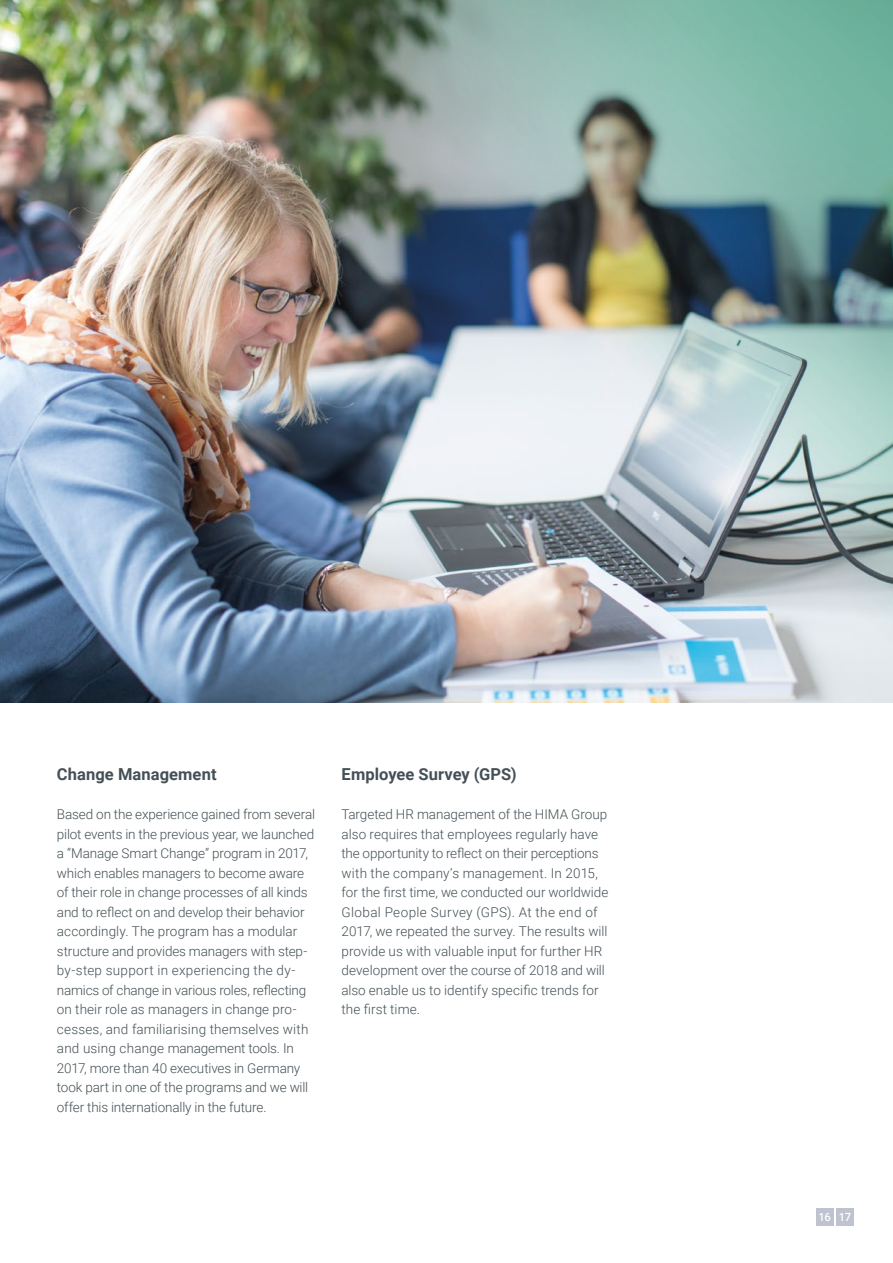
<style>
.page{position:relative;width:893px;height:1263px;background:#fff}
.page>*{position:absolute;margin:0;border:0;box-sizing:border-box;transform-origin:0 0}
.t1{font:700 16.5px "Roboto";letter-spacing:.005em;color:#445055}
.t2{font:300 13.5px/19.5px "Roboto";letter-spacing:-.005em;color:#445055}
.t3{font:500 11.25px "Roboto";color:#fff}
</style>
<div class="page">
<img style="left:0;top:0;width:893px;height:702px">
<div style="left:836px;top:1208px;width:17px;height:17px;background:#bfc2cf"></div>
<div style="left:816px;top:1208px;width:17px;height:17px;background:#bfc2cf"></div>
<p class="t1" style="left:57px;top:763px;width:161px">Change Management</p>
<p class="t2" style="left:57px;top:804px;width:260px">Based on the experience gained from several pilot events in the previous year, we launched a “Manage Smart Change” program in 2017, which enables managers to become aware of their role in change processes of all kinds and to reflect on and develop their behavior accordingly. The program has a modular structure and provides managers with step&shy;by-step support in experiencing the dy&shy;namics of change in various roles, reflecting on their role as managers in change pro&shy;cesses, and familiarising themselves with and using change management tools. In 2017, more than 40 executives in Germany took part in one of the programs and we will offer this internationally in the future.</p>
<p class="t1" style="left:342px;top:763px;width:177px">Employee Survey (GPS)</p>
<p class="t2" style="left:342px;top:804px;width:268px">Targeted HR management of the HIMA Group also requires that employees regularly have the opportunity to reflect on their perceptions with the company’s management. In 2015, for the first time, we conducted our worldwide Global People Survey (GPS). At the end of 2017, we repeated the survey. The results will provide us with valuable input for further HR development over the course of 2018 and will also enable us to identify specific trends for the first time.</p>
<p class="t3" style="left:819px;top:1209px;width:34px">16 17</p>
</div>
